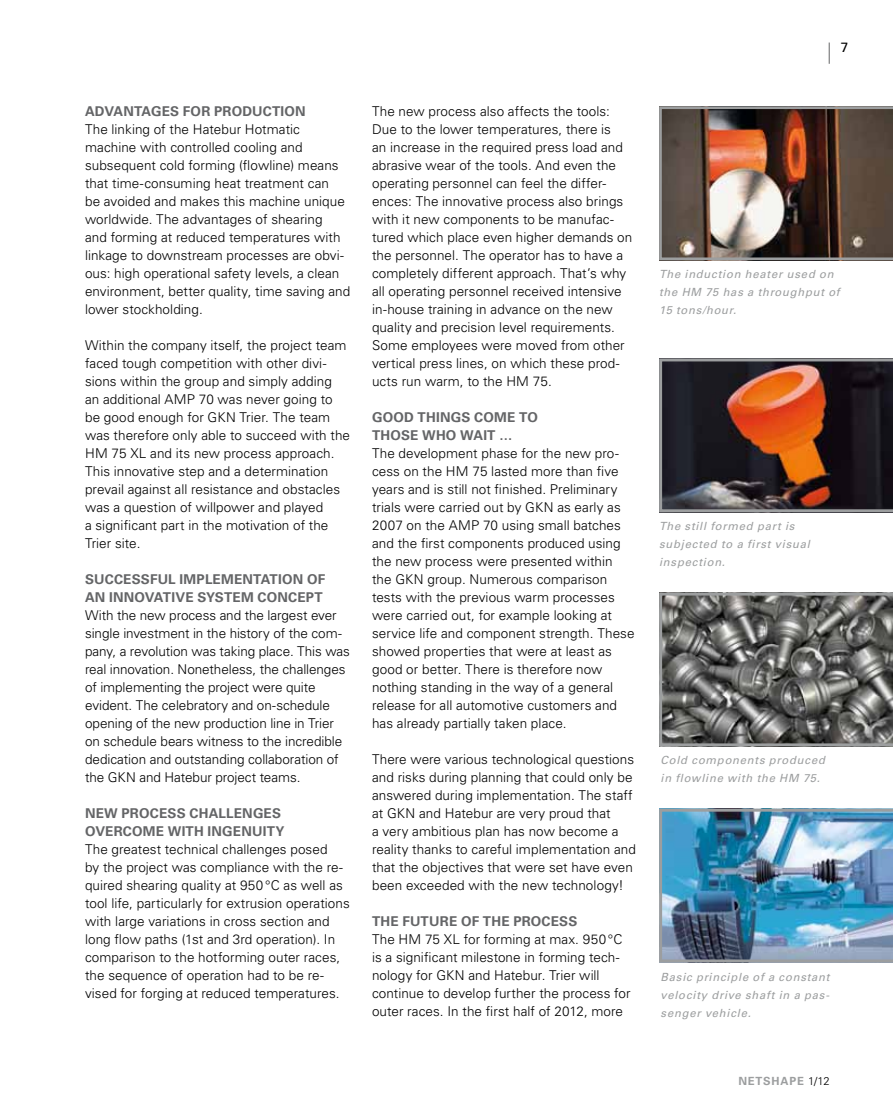
<style>
.page{position:relative;width:893px;height:1106px;background:#fff}
.page>*{position:absolute;margin:0;border:0;box-sizing:border-box;transform-origin:0 0}
.t1{font:300 13.5px/18px "Univers LT Std";letter-spacing:.005em;color:#000}
.t2{font:700 13.5px/18px "Univers LT Std";letter-spacing:.015em;color:#646567}
.t3{font:13.5px "Univers LT Std";color:#000}
.t4{font:italic 11.25px/18px "Univers LT Std";letter-spacing:.065em;color:#9c9e9f}
.t5{font:700 11.25px "Univers LT Std";letter-spacing:.07em;color:#9c9e9f}
.s1{font-weight:300;color:#000}
</style>
<div class="page">
<svg style="left:829px;top:43px;width:1px;height:21px"></svg>
<img style="left:659px;top:106px;width:234px;height:154px">
<svg style="left:659px;top:592px;width:234px;height:154px;background:#6d6e6c"></svg>
<img style="left:659px;top:808px;width:234px;height:154px">
<img style="left:659px;top:358px;width:234px;height:154px">
<p class="t2" style="left:85px;top:102px;width:220px">ADVANTAG ES FOR PRODUCTION</p>
<p class="t1" style="left:85px;top:120px;width:267px">The linking of the Hatebur Hotmatic machine with controlled cooling and subsequent cold forming (flowline) means that time-consuming heat treatment can<br>be avoided and makes this machine unique worldwide. The advantages of shearing<br>and forming at reduced temperatures with linkage to downstream processes are obvi&shy;ous: high operational safety levels, a clean environment, better quality, time saving and lower stockholding.</p>
<p class="t1" style="left:85px;top:336px;width:267px">Within the company itself, the project team faced tough competition with other divi&shy;sions within the group and simply adding<br>an additional AMP 70 was never going to be good enough for GKN Trier. The team was therefore only able to succeed with the HM 75 XL and its new process approach.<br>This innovative step and a determination prevail against all resistance and obstacles was a question of willpower and played<br>a significant part in the motivation of the Trier site.</p>
<p class="t2" style="left:85px;top:570px;width:109px">SUCCESSFUL IMPL</p>
<p class="t2" style="left:85px;top:570px;width:242px;text-indent:128px">EMENTATION OF<br>AN INNOVATIVE SYSTEM CONCEPT</p>
<p class="t1" style="left:85px;top:606px;width:266px">With the new process and the largest ever single investment in the history of the com&shy;pany, a revolution was taking place. This was real innovation. Nonetheless, the challenges of implementing the project were quite evident. The celebratory and on-schedule opening of the new production line in Trier on schedule bears witness to the incredible dedication and outstanding collaboration of the GKN and Hatebur project teams.</p>
<p class="t2" style="left:85px;top:804px;width:201px">NEW PROCESS CHALLENG ES<br>OVERCOME WITH INGEN UITY</p>
<p class="t1" style="left:85px;top:840px;width:266px">The greatest technical challenges posed<br>by the project was compliance with the re&shy;quired shearing quality at 950°C as well as tool life, particularly for extrusion operations with large variations in cross section and long flow paths (1st and 3rd operation). In comparison to the hotforming outer races, the sequence of operation had to be re&shy;vised for forging at reduced temperatures.</p>
<p class="t1" style="left:372px;top:102px;width:262px">The new process also affects the tools:<br>Due to the lower temperatures, there is<br>an increase in the required press load and abrasive wear of the tools. And even the operating personnel can feel the differ&shy;ences: The innovative process also brings with it new components to be manufac&shy;tured which place even higher demands on the personnel. The operator has to have a completely different approach. That’s why all operating personnel received intensive in-house training in advance on the new quality and precision level requirements.<br>Some employees were moved from other vertical press lines, on which these prod&shy;ucts run warm, to the HM 75.</p>
<p class="t2" style="left:372px;top:408px;width:79px">GOOD THINGS</p>
<p class="t2" style="left:372px;top:408px;width:167px;text-indent:102px">COME TO<br>TH OS E WHO WAIT …</p>
<p class="t1" style="left:372px;top:444px;width:264px">The development phase for the new pro&shy;cess on the HM 75 lasted more than five years and is still not finished. Preliminary trials were carried out by GKN as early as 2007 on the AMP 70 using small batches and the first components produced using the new process were presented within the GKN group. Numerous comparison tests with the previous warm processes were carried out, for example looking at service life and component strength. These showed properties that were at least as good or better. There is therefore now nothing standing in the way of a general release for all automotive customers and has already partially taken place.</p>
<p class="t1" style="left:372px;top:750px;width:265px">There were various technological questions and risks during planning that could only be answered during implementation. The staff at GKN and Hatebur are very proud that<br>a very ambitious plan has now become a reality thanks to careful implementation and that the objectives that were set have even been exceeded with the new technology!</p>
<p class="t2" style="left:372px;top:912px;width:197px">THE FUTURE OF TH E PROCESS</p>
<p class="t1" style="left:372px;top:930px;width:260px">The HM 75 XL for forming at max. 950°C is a significant milestone in forming tech&shy;nology for GKN and Hatebur. Trier will continue to develop further the process for outer races. In the first half of 2012, more</p>
<p class="t3" style="left:841px;top:40px;width:9px">7</p>
<p class="t4" style="left:659px;top:265px;width:182px">The induction heater used on the HM 75 has a throughput of<br>15 tons/hour.</p>
<p class="t4" style="left:659px;top:517px;width:152px">The still formed part is subjected to a first visual inspection.</p>
<p class="t4" style="left:660px;top:751px;width:166px">Cold components produced in flowline with the HM 75.</p>
<p class="t4" style="left:660px;top:967px;width:171px;text-align:justify">Basic principle of a constant velocity drive shaft in a pas&shy;senger vehicle.</p>
<p class="t5" style="left:738px;top:1074px;width:93px">NETSHAPE <span class="s1">1/12</span></p>
</div>
